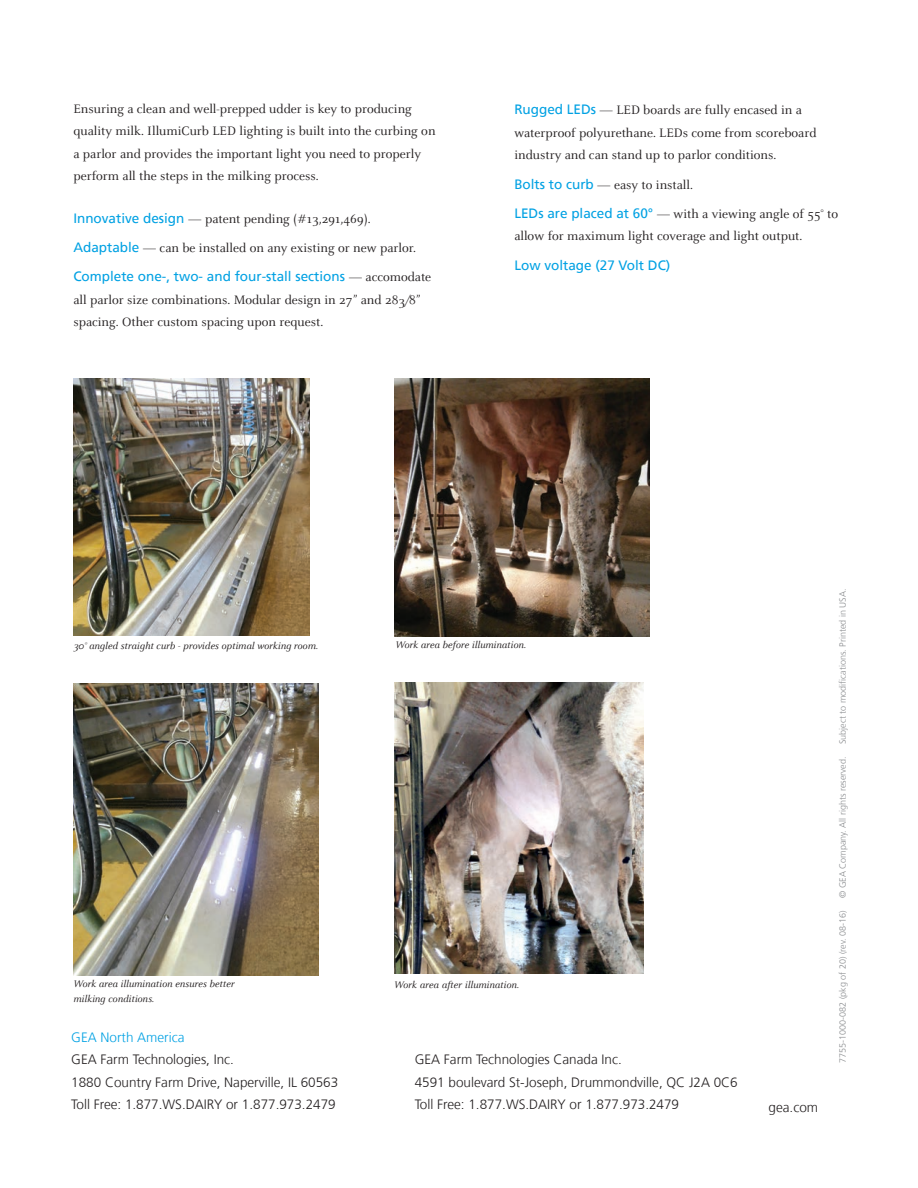
<style>
.page{position:relative;width:918px;height:1188px;background:#fff}
.page>*{position:absolute;margin:0;border:0;box-sizing:border-box;transform-origin:0 0}
.t1{font:13.5px/22.5px "Celeste OT";color:#231f20}
.t2{font:300 13.5px/22.5px "Frutiger";color:#231f20}
.t3{font:13.5px "Frutiger";color:#00a1e3}
.t4{font:300 13.5px "Frutiger";color:#00a1e3}
.t5{font:italic 10.5px/15px "Celeste OT";color:#231f20}
.t6{font:300 9px "Frutiger";color:#8a8c8f}
.s1{font-family:"Frutiger";color:#00a1e3}
.s2{font-family:"Celeste OT";color:#231f20}
.s3{font-style:italic}
</style>
<div class="page">
<img style="left:73px;top:378px;width:237px;height:257px">
<img style="left:73px;top:684px;width:245px;height:291px">
<img style="left:394px;top:378px;width:255px;height:259px">
<img style="left:394px;top:683px;width:249px;height:291px">
<p class="t1" style="left:73px;top:98px;width:364px">Ensuring a clean and well-prepped udder is key to producing quality milk. IllumiCurb LED lighting is built into the curbing on a parlor and provides the important light you need to properly perform all the steps in the milking process.</p>
<p class="t1" style="left:73px;top:204px;width:344px;line-height:29.2px"><span class="s1">Innovative design</span> — patent pending (#13,291,469).<br><span class="s1">Adaptable</span> — can be installed on any existing or new parlor.</p>
<p class="t3" style="left:73px;top:269px;width:359px">Complete one-, two- and four-stall sections <span class="s2">— accomodate</span></p>
<p class="t1" style="left:73px;top:289px;width:349px">all parlor size combinations. Modular design in 27” and 283<span class="s3">/</span>8” spacing. Other custom spacing upon request.</p>
<p class="t1" style="left:514px;top:99px;width:304px"><span class="s1">Rugged LEDs</span> — LED boards are fully encased in a waterproof polyurethane. LEDs come from scoreboard industry and can stand up to parlor conditions.</p>
<p class="t1" style="left:514px;top:170px;width:325px;line-height:29.2px"><span class="s1">Bolts to curb</span> — easy to install.<br><span class="s1">LEDs are placed at 60°</span> — with a viewing angle of 55° to</p>
<p class="t1" style="left:514px;top:225px;width:290px">allow for maximum light coverage and light output.</p>
<p class="t3" style="left:514px;top:257px;width:158px">Low voltage (27 Volt DC)</p>
<p class="t5" style="left:73px;top:639px;width:246px">30° angled straight curb - provides optimal working room.</p>
<p class="t5" style="left:395px;top:638px;width:132px">Work area before illumination.</p>
<p class="t5" style="left:73px;top:976px;width:163px">Work area illumination ensures better milking conditions.</p>
<p class="t5" style="left:394px;top:977px;width:126px">Work area after illumination.</p>
<p class="t4" style="left:71px;top:1029px;width:115px">GEA North America</p>
<p class="t2" style="left:71px;top:1048px;width:269px">GEA Farm Technologies, Inc.<br>1880 Country Farm Drive, Naperville, IL 60563<br>Toll Free: 1.877.WS.DAIRY or 1.877.973.2479</p>
<p class="t2" style="left:415px;top:1048px;width:325px">GEA Farm Technologies Canada Inc.<br>4591 boulevard St-Joseph, Drummondville, QC J2A 0C6<br>Toll Free: 1.877.WS.DAIRY or 1.877.973.2479</p>
<p class="t2" style="left:769px;top:1096px;width:51px">gea.com</p>
<p class="t6" style="left:838px;top:744px;width:157px;rotate:-90deg">Subject to modifications. Printed in USA.</p>
<p class="t6" style="left:838px;top:898px;width:143px;rotate:-90deg">© GEA Company. All rights reserved.</p>
<p class="t6" style="left:838px;top:1063px;width:154px;rotate:-90deg">7755-1000-082 (pkg of 20) (rev. 08-16)</p>
</div>
